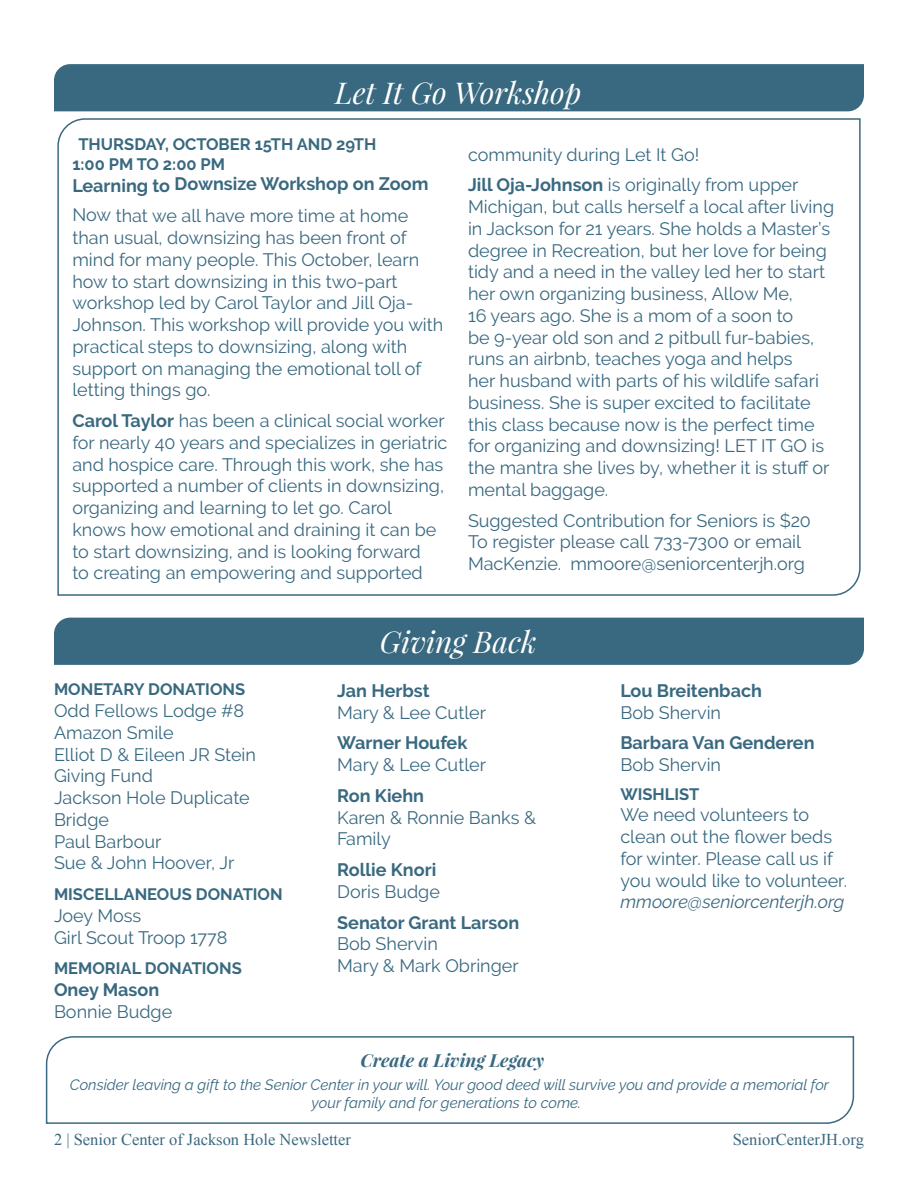
<style>
.page{position:relative;width:918px;height:1188px;background:#fff}
.page>*{position:absolute;margin:0;border:0;box-sizing:border-box;transform-origin:0 0}
.t1{font:italic 30px "Playfair Display";color:#fff}
.t2{font:18px/21.8px "Raleway";color:#396980}
.t3{font:700 18px "Raleway";color:#396980}
.t4{font:italic 700 18px "Playfair Display";color:#396980}
.t5{font:700 16.5px "Raleway";color:#396980}
.t6{font:16.5px "Times New Roman";color:#396980}
.t7{font:italic 15px/18px "Raleway";color:#396980;text-align:center}
.s1{font-weight:700}
.s2{font-style:italic}
</style>
<div class="page">
<div style="left:54px;top:618px;width:810px;height:47px;background:#396980"></div>
<svg style="left:45px;top:1036px;width:810px;height:88px"></svg>
<svg style="left:57px;top:118px;width:804px;height:478px"></svg>
<div style="left:54px;top:64px;width:810px;height:47px;background:#396980"></div>
<p class="t1" style="left:335px;top:73px;width:248px">Let It Go Workshop</p>
<p class="t5" style="left:78px;top:135px;width:300px">THURSDAY, OCTOBER 15TH AND 29TH</p>
<p class="t5" style="left:72px;top:155px;width:154px">1:00 PM TO 2:00 PM</p>
<p class="t3" style="left:72px;top:173px;width:358px">Learning to Downsize Workshop on Zoom</p>
<p class="t2" style="left:72px;top:205px;width:373px">Now that we all have more time at home than usual, downsizing has been front of mind for many people. This October, learn how to start downsizing in this two-part workshop led by Carol Taylor and Jill Oja-Johnson. This workshop will provide you with practical steps to downsizing, along with support on managing the emotional toll of letting things go.</p>
<p class="t2" style="left:72px;top:410px;width:377px"><span class="s1">Carol Taylor</span> has been a clinical social worker for nearly 40 years and specializes in geriatric and hospice care. Through this work, she has supported a number of clients in downsizing, organizing and learning to let go. Carol knows how emotional and draining it can be to start downsizing, and is looking forward<br>to creating an empowering and supported</p>
<p class="t2" style="left:468px;top:139px;width:332px;line-height:30.8px">community during Let It Go!<br><span class="s1">Jill Oja-Johnson</span> is originally from upper</p>
<p class="t2" style="left:468px;top:196px;width:368px">Michigan, but calls herself a local after living in Jackson for 21 years. She holds a Master’s degree in Recreation, but her love for being tidy and a need in the valley led her to start her own organizing business, Allow Me,<br>16 years ago. She is a mom of a soon to<br>be 9-year old son and 2 pitbull fur-babies, runs an airbnb, teaches yoga and helps<br>her husband with parts of his wildlife safari business. She is super excited to facilitate this class because now is the perfect time for organizing and downsizing! LET IT GO is the mantra she lives by, whether it is stuff or mental baggage.</p>
<p class="t2" style="left:468px;top:509px;width:344px">Suggested Contribution for Seniors is $20<br>To register please call 733-7300 or email<br>MacKenzie. mmoore@seniorcenterjh.org</p>
<p class="t5" style="left:54px;top:680px;width:193px">MONETARY DONATIONS</p>
<p class="t2" style="left:54px;top:700px;width:192px">Odd Fellows Lodge #8</p>
<p class="t2" style="left:54px;top:722px;width:121px">Amazon Smile</p>
<p class="t2" style="left:54px;top:743px;width:204px">Elliot D &amp; Eileen JR Stein<br>Giving Fund</p>
<p class="t2" style="left:54px;top:787px;width:197px">Jackson Hole Duplicate<br>Bridge</p>
<p class="t2" style="left:54px;top:830px;width:109px">Paul Barbour</p>
<p class="t2" style="left:54px;top:852px;width:182px">Sue &amp; John Hoover, Jr</p>
<p class="t5" style="left:54px;top:885px;width:230px">MISCELLANEOUS DONATION</p>
<p class="t2" style="left:54px;top:905px;width:175px">Joey Moss<br>Girl Scout Troop 1778</p>
<p class="t5" style="left:54px;top:959px;width:189px">MEMORIAL DONATIONS</p>
<p class="t3" style="left:54px;top:980px;width:107px">Oney Mason</p>
<p class="t2" style="left:54px;top:1001px;width:120px">Bonnie Budge</p>
<p class="t1" style="left:380px;top:622px;width:158px">Giving Back</p>
<p class="t3" style="left:337px;top:680px;width:94px">Jan Herbst</p>
<p class="t2" style="left:337px;top:701px;width:150px">Mary &amp; Lee Cutler</p>
<p class="t3" style="left:337px;top:733px;width:132px">Warner Houfek</p>
<p class="t2" style="left:337px;top:754px;width:150px">Mary &amp; Lee Cutler</p>
<p class="t3" style="left:337px;top:785px;width:88px">Ron Kiehn</p>
<p class="t2" style="left:337px;top:806px;width:200px">Karen &amp; Ronnie Banks &amp;<br>Family</p>
<p class="t3" style="left:337px;top:859px;width:101px">Rollie Knori</p>
<p class="t2" style="left:337px;top:881px;width:104px">Doris Budge</p>
<p class="t3" style="left:337px;top:912px;width:184px">Senator Grant Larson</p>
<p class="t2" style="left:337px;top:933px;width:102px">Bob Shervin</p>
<p class="t2" style="left:337px;top:955px;width:183px">Mary &amp; Mark Obringer</p>
<p class="t3" style="left:620px;top:680px;width:143px">Lou Breitenbach</p>
<p class="t2" style="left:620px;top:701px;width:102px">Bob Shervin</p>
<p class="t3" style="left:620px;top:733px;width:196px">Barbara Van Genderen</p>
<p class="t2" style="left:620px;top:754px;width:102px">Bob Shervin</p>
<p class="t5" style="left:620px;top:784px;width:81px">WISHLIST</p>
<p class="t2" style="left:620px;top:804px;width:228px">We need volunteers to clean out the flower beds for winter. Please call us if you would like to volunteer. <span class="s2">mmoore@seniorcenterjh.org</span></p>
<p class="t4" style="left:360px;top:1048px;width:185px">Create a Living Legacy</p>
<p class="t7" style="left:70px;top:1075px;width:761px">Consider leaving a gift to the Senior Center in your will. Your good deed will survive you and provide a memorial for your family and for generations to come.</p>
<p class="t6" style="left:54px;top:1129px;width:299px">2 | Senior Center of Jackson Hole Newsletter</p>
<p class="t6" style="left:733px;top:1129px;width:133px">SeniorCenterJH.org</p>
</div>
